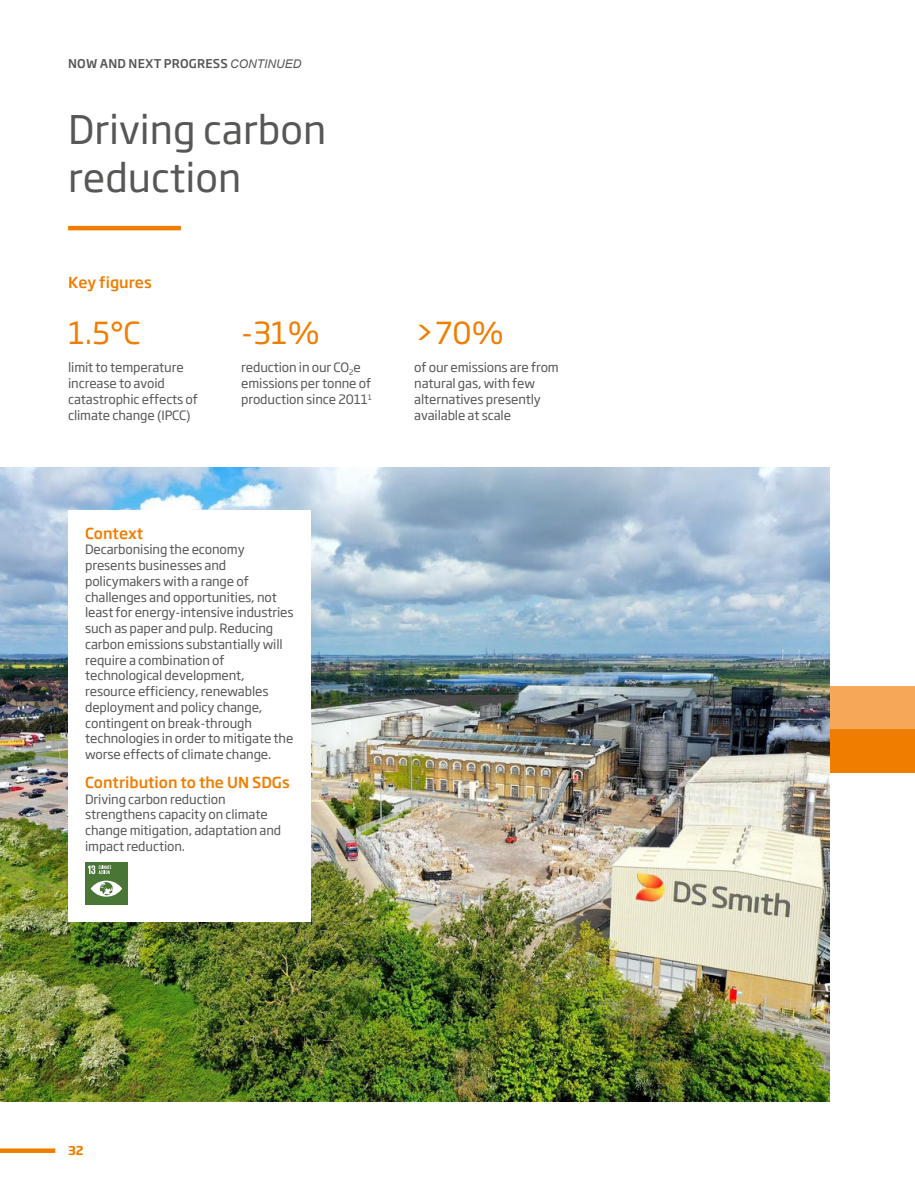
<style>
.page{position:relative;width:915px;height:1191px;background:#fff}
.page>*{position:absolute;margin:0;border:0;box-sizing:border-box;transform-origin:0 0}
.t1{font:39px/48px "Soho Gothic Pro";color:#575756}
.t2{font:30px "Soho Gothic Pro";color:#ef7d00}
.t3{font:500 15px "Soho Gothic Pro";color:#ef7d00}
.t4{font:12.75px/15.8px "Soho Gothic Pro";letter-spacing:-.01em;color:#575756}
.t5{font:500 12px "Soho Gothic Pro";letter-spacing:.015em;color:#575756}
.t6{font:700 12px "Soho Gothic Pro";color:#ef7d00}
.s1{font-family:"Arial";font-weight:400;font-style:italic}
</style>
<div class="page">
<div style="left:635px;top:686px;width:279px;height:44px;background:#f6a758"></div>
<div style="left:635px;top:730px;width:279px;height:43px;background:#ef7d00"></div>
<img style="left:0;top:468px;width:829px;height:633px">
<hr style="left:68px;top:226px;width:113px;height:4px;background:#ef7d00">
<div style="left:68px;top:510px;width:242px;height:412px;background:#fff"></div>
<div style="left:85px;top:862px;width:43px;height:42px;background:#4a7635"></div>
<svg style="left:91px;top:880px;width:31px;height:16px"></svg>
<svg style="left:88px;top:865px;width:23px;height:9px"></svg>
<div style="left:0;top:1148px;width:55px;height:5px;background:#ef7d00"></div>
<p class="t5" style="left:68px;top:55px;width:235px">NOW AND NEXT PROGRESS <span class="s1">CONTINUED</span></p>
<h1 class="t1" style="left:68px;top:103px;width:259px">Driving carbon reduction</h1>
<p class="t3" style="left:68px;top:270px;width:85px">Key figures</p>
<h2 class="t2" style="left:68px;top:310px;width:74px">1.5°C</h2>
<p class="t4" style="left:68px;top:359px;width:131px">limit to temperature increase to avoid catastrophic effects of climate change (IPCC)</p>
<h2 class="t2" style="left:241px;top:310px;width:80px">-31%</h2>
<p class="t4" style="left:241px;top:359px;width:132px">reduction in our CO<sub>2</sub>e emissions per tonne of production since 2011<sup>1</sup></p>
<p class="t3" style="left:85px;top:521px;width:60px">Context</p>
<p class="t4" style="left:85px;top:541px;width:210px">Decarbonising the economy presents businesses and policymakers with a range of challenges and opportunities, not least for energy-intensive industries such as paper and pulp. Reducing carbon emissions substantially will require a combination of technological development, resource efficiency, renewables deployment and policy change, contingent on break-through technologies in order to mitigate the worse effects of climate change.</p>
<p class="t3" style="left:85px;top:770px;width:206px">Contribution to the UN SDGs</p>
<p class="t4" style="left:85px;top:790px;width:198px">Driving carbon reduction strengthens capacity on climate change mitigation, adaptation and impact reduction.</p>
<h2 class="t2" style="left:414px;top:310px;width:91px">&gt;70%</h2>
<p class="t4" style="left:414px;top:359px;width:146px">of our emissions are from natural gas, with few alternatives presently available at scale</p>
<p class="t6" style="left:68px;top:1141px;width:17px">32</p>
</div>
